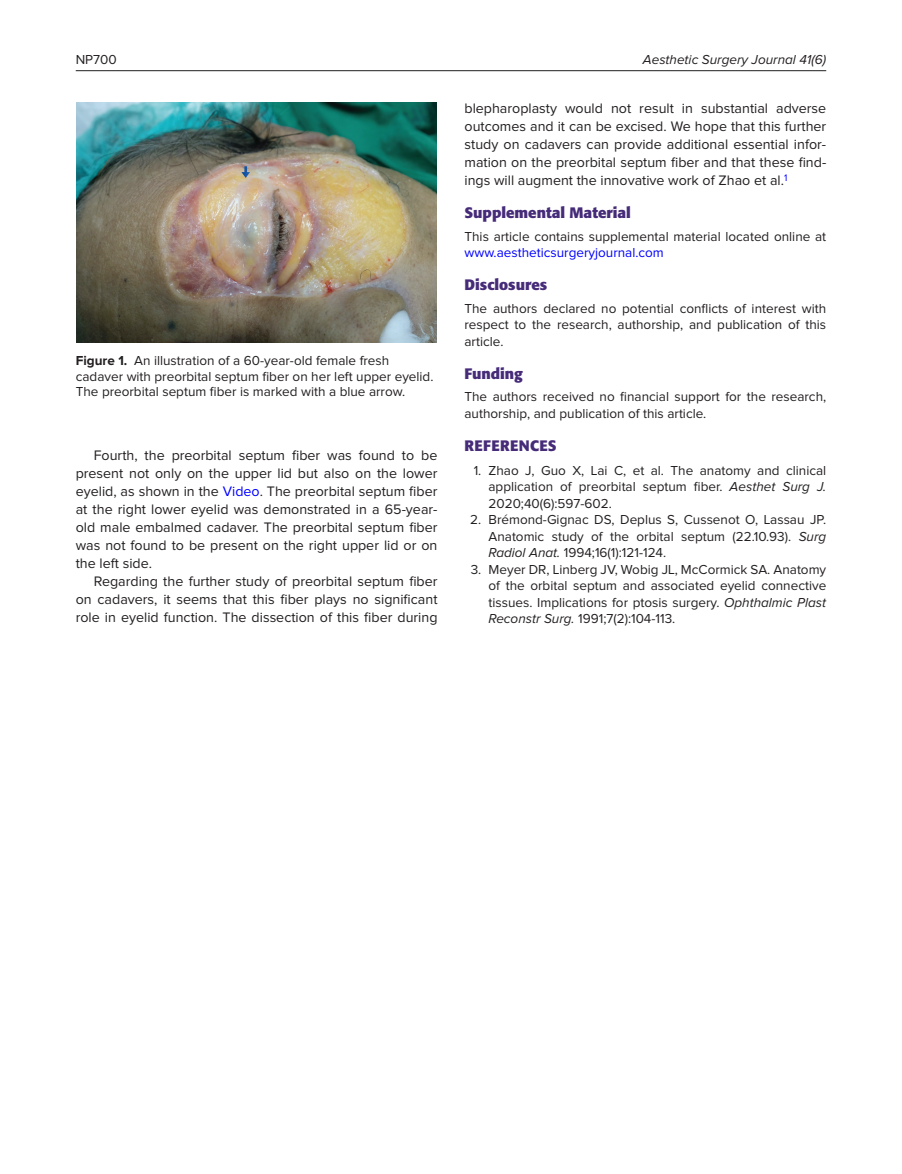
<style>
.page{position:relative;width:902px;height:1174px;background:#fff}
.page>*{position:absolute;margin:0;border:0;box-sizing:border-box;transform-origin:0 0}
.t1{font:700 15px "Formata";color:#462b79}
.t2{font:700 15px "Formata";letter-spacing:.02em;color:#462b79}
.t3{font:14.25px/18px "Proxima Nova";color:#231f20;text-align:justify}
.t4{font:13.5px/16.5px "Proxima Nova";color:#231f20;text-align:justify}
.t5{font:13.5px "Proxima Nova";color:#00f}
.t6{font:italic 13.5px "Proxima Nova";color:#231f20}
.s1{font-weight:700}
.s2{color:#00f}
.s3{font-style:italic}
</style>
<div class="page">
<img style="left:77px;top:102px;width:359px;height:240px">
<hr style="left:76px;top:70px;width:750px;height:1px;background:#231f20">
<p class="t4" style="left:76px;top:52px;width:42px">NP700</p>
<p class="t6" style="left:642px;top:54px;width:185px">Aesthetic Surgery Journal 41(6)</p>
<p class="t4" style="left:76px;top:353px;width:359px;line-height:15.8px;text-align:left"><span class="s1">Figure 1.</span> An illustration of a 60-year-old female fresh cadaver with preorbital septum fiber on her left upper eyelid.<br>The preorbital septum fiber is marked with a blue arrow.</p>
<p class="t3" style="left:76px;top:446px;width:363px;text-indent:18px">Fourth, the preorbital septum fiber was found to be present not only on the upper lid but also on the lower eyelid, as shown in the <span class="s2">Video</span>. The preorbital septum fiber at the right lower eyelid was demonstrated in a 65-year&shy;old male embalmed cadaver. The preorbital septum fiber was not found to be present on the right upper lid or on the left side.</p>
<p class="t3" style="left:76px;top:572px;width:363px;text-indent:18px">Regarding the further study of preorbital septum fiber on cadavers, it seems that this fiber plays no significant role in eyelid function. The dissection of this fiber during</p>
<p class="t3" style="left:464px;top:100px;width:363px">blepharoplasty would not result in substantial adverse outcomes and it can be excised. We hope that this further study on cadavers can provide additional essential infor&shy;mation on the preorbital septum fiber and that these find&shy;ings will augment the innovative work of Zhao et al.<sup>1</sup></p>
<p class="t1" style="left:464px;top:204px;width:168px">Supplemental Material</p>
<p class="t4" style="left:464px;top:229px;width:363px">This article contains supplemental material located online at</p>
<p class="t5" style="left:464px;top:247px;width:201px">www.aestheticsurgeryjournal.com</p>
<p class="t1" style="left:464px;top:276px;width:84px">Disclosures</p>
<p class="t4" style="left:464px;top:301px;width:363px">The authors declared no potential conflicts of interest with respect to the research, authorship, and publication of this article.</p>
<p class="t1" style="left:464px;top:364px;width:60px">Funding</p>
<p class="t4" style="left:464px;top:389px;width:363px">The authors received no financial support for the research, authorship, and publication of this article.</p>
<p class="t2" style="left:464px;top:436px;width:94px">REFERENCES</p>
<p class="t4" style="left:488px;top:463px;width:339px;text-indent:-15px">1. Zhao J, Guo X, Lai C, et al. The anatomy and clinical application of preorbital septum fiber. <span class="s3">Aesthet Surg J.<br></span>2020;40(6):597-602.</p>
<p class="t4" style="left:488px;top:512px;width:339px;text-indent:-18px">2. Brémond-Gignac DS, Deplus S, Cussenot O, Lassau JP.<br>Anatomic study of the orbital septum (22.10.93). <span class="s3">Surg Radiol Anat.</span> 1994;16(1):121-124.</p>
<p class="t4" style="left:488px;top:562px;width:339px;text-indent:-18px">3. Meyer DR, Linberg JV, Wobig JL, McCormick SA. Anatomy of the orbital septum and associated eyelid connective tissues. Implications for ptosis surgery. <span class="s3">Ophthalmic Plast Reconstr Surg.</span> 1991;7(2):104-113.</p>
</div>
